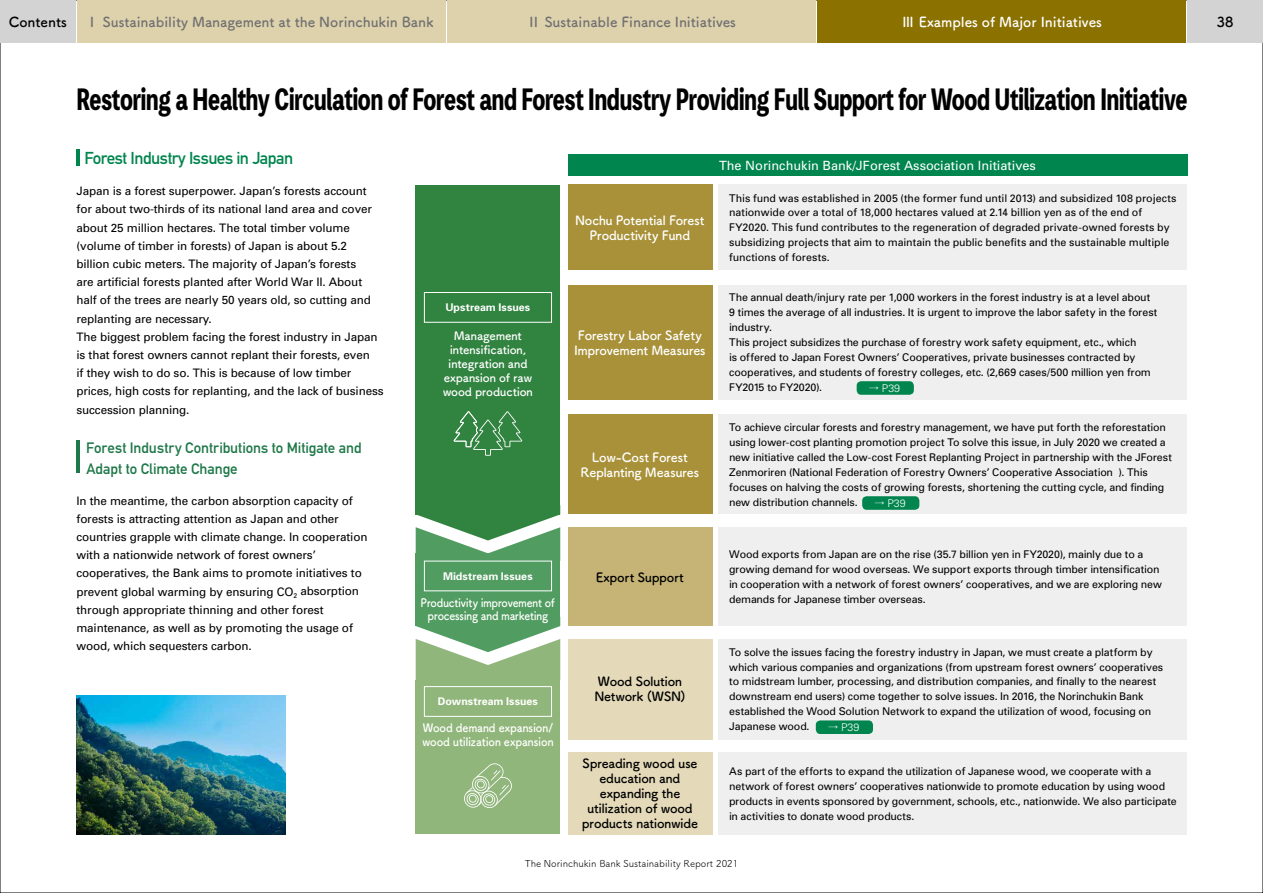
<style>
.page{position:relative;width:1263px;height:893px;background:#fff}
.page>*{position:absolute;margin:0;border:0;box-sizing:border-box;transform-origin:0 0}
.t1{font:800 27.6px "Toppan Bunkyu Midashi Gothic Std N";letter-spacing:-.02em;color:#000;scale:.76 1}
.t2{font:700 16.95px "DIN Alternate";letter-spacing:-.03em;color:#00854e}
.t3{font:700 14.85px/21.3px "DIN Alternate";letter-spacing:-.005em;color:#1f7849}
.t4{font:13.8px "Tsuku A Rd Gothic Std B";color:#727171}
.t5{font:13.8px "Tsuku A Rd Gothic Std B";color:#fff}
.t6{font:13.8px "Tsuku A Rd Gothic Std B";color:#000}
.t7{font:12.75px/14.9px "Tsuku A Rd Gothic Std B";letter-spacing:-.02em;color:#000;text-align:center}
.t8{font:12.75px/14.9px "Tsuku A Rd Gothic Std B";letter-spacing:-.02em;color:#fff;text-align:center}
.t9{font:12.75px "Univers";color:#fff}
.t10{font:11.7px/18.1px "Univers";letter-spacing:-.01em;color:#000}
.t11{font:11.7px/13.8px "Tsuku A Rd Gothic Std B";letter-spacing:-.02em;color:#fff;text-align:center}
.t12{font:11.7px/12.8px "Tsuku A Rd Gothic Std B";letter-spacing:-.02em;color:#fff;text-align:center;scale:.92 1}
.t13{font:11.7px/13.8px "Tsuku A Rd Gothic Std B";letter-spacing:-.02em;color:#fff;scale:.95 1}
.t14{font:10.65px/14.9px "Univers";letter-spacing:-.01em;color:#000}
.t15{font:700 10.65px "Univers";letter-spacing:.005em;color:#fff}
.t16{font:300 10.65px "Univers";color:#fff}
.t17{font:9.6px "Tsuku A Rd Gothic Std R";color:#000}
.s1{font-family:"Yu Go";font-weight:500}
</style>
<div class="page">
<div style="left:77px;top:0;width:369px;height:43px;background:#ded2ad"></div>
<div style="left:447px;top:0;width:369px;height:43px;background:#ded2ad"></div>
<div style="left:1187px;top:0;width:76px;height:43px;background:#d3d3d4"></div>
<div style="left:0;top:0;width:76px;height:43px;background:#d3d3d4"></div>
<div style="left:568px;top:185px;width:144px;height:85px;background:#a89138"></div>
<div style="left:416px;top:185px;width:144px;height:329px;background:#318340"></div>
<div style="left:416px;top:553px;width:144px;height:73px;background:#519c60"></div>
<div style="left:416px;top:680px;width:144px;height:154px;background:#91b67b"></div>
<div style="left:568px;top:285px;width:144px;height:115px;background:#a89138"></div>
<div style="left:568px;top:527px;width:144px;height:99px;background:#c6b477"></div>
<div style="left:568px;top:752px;width:144px;height:83px;background:#e4daba"></div>
<div style="left:568px;top:639px;width:144px;height:100px;background:#e4daba"></div>
<div style="left:568px;top:414px;width:144px;height:100px;background:#a89138"></div>
<div style="left:719px;top:185px;width:468px;height:85px;background:#efefef"></div>
<div style="left:719px;top:285px;width:468px;height:115px;background:#efefef"></div>
<div style="left:719px;top:527px;width:468px;height:99px;background:#efefef"></div>
<div style="left:719px;top:752px;width:468px;height:83px;background:#efefef"></div>
<div style="left:719px;top:639px;width:468px;height:100px;background:#efefef"></div>
<div style="left:719px;top:414px;width:468px;height:100px;background:#efefef"></div>
<div style="left:568px;top:154px;width:619px;height:22px;background:#00854e"></div>
<div style="left:424px;top:292px;width:128px;height:30px;border:1px solid #fff"></div>
<div style="left:424px;top:686px;width:128px;height:31px;border:1px solid #fff"></div>
<svg style="left:416px;top:626px;width:144px;height:54px"></svg>
<svg style="left:416px;top:514px;width:144px;height:47px"></svg>
<svg style="left:464px;top:763px;width:48px;height:45px"></svg>
<svg style="left:454px;top:411px;width:68px;height:45px"></svg>
<hr style="left:76px;top:150px;width:3px;height:16px;background:#00854e">
<img style="left:77px;top:695px;width:209px;height:139px">
<div style="left:816px;top:720px;width:57px;height:14px;background:#00854e;border-radius:4px"></div>
<div style="left:857px;top:381px;width:57px;height:14px;background:#00854e;border-radius:4px"></div>
<div style="left:862px;top:496px;width:57px;height:14px;background:#00854e;border-radius:4px"></div>
<div style="left:817px;top:0;width:368px;height:43px;background:#8b7100"></div>
<hr style="left:77px;top:440px;width:3px;height:33px;background:#1f7849">
<p class="t6" style="left:9px;top:11px;width:60px">Contents</p>
<p class="t4" style="left:85px;top:11px;width:350px">Ⅰ Sustainability Management at the Norinchukin Bank</p>
<p class="t4" style="left:527px;top:11px;width:211px">Ⅱ Sustainable Finance Initiatives</p>
<p class="t6" style="left:1217px;top:11px;width:18px">38</p>
<p class="t5" style="left:901px;top:11px;width:202px">Ⅲ Examples of Major Initiatives</p>
<h1 class="t1" style="left:76px;top:79px;width:1464px">Restoring a Healthy Circulation of Forest and Forest Industry Providing Full Support for Wood Utilization Initiative</h1>
<h2 class="t2" style="left:85px;top:145px;width:210px">Forest Industry Issues in Japan</h2>
<p class="t10" style="left:76px;top:182px;width:309px">Japan is a forest superpower. Japan’s forests account for about two-thirds of its national land area and cover about 25 million hectares. The total timber volume (volume of timber in forests) of Japan is about 5.2<br>billion cubic meters. The majority of Japan’s forests<br>are artificial forests planted after World War II. About half of the trees are nearly 50 years old, so cutting and replanting are necessary.<br>The biggest problem facing the forest industry in Japan is that forest owners cannot replant their forests, even<br>if they wish to do so. This is because of low timber prices, high costs for replanting, and the lack of business succession planning.</p>
<h3 class="t3" style="left:86px;top:436px;width:277px">Forest Industry Contributions to Mitigate and<br>Adapt to Climate Change</h3>
<p class="t10" style="left:76px;top:491px;width:293px">In the meantime, the carbon absorption capacity of forests is attracting attention as Japan and other countries grapple with climate change. In cooperation with a nationwide network of forest owners’ cooperatives, the Bank aims to promote initiatives to prevent global warming by ensuring CO<sub>2</sub> absorption through appropriate thinning and other forest maintenance, as well as by promoting the usage of wood, which sequesters carbon.</p>
<p class="t15" style="left:445px;top:301px;width:86px">Upstream Issues</p>
<p class="t11" style="left:443px;top:328px;width:91px">Management intensification, integration and expansion of raw wood production</p>
<p class="t15" style="left:443px;top:569px;width:91px">Midstream Issues</p>
<p class="t12" style="left:421px;top:595px;width:148px">Productivity improvement of processing and marketing</p>
<p class="t15" style="left:438px;top:695px;width:102px">Downstream Issues</p>
<p class="t13" style="left:422px;top:720px;width:140px">Wood demand expansion/ wood utilization expansion</p>
<p class="t8" style="left:575px;top:212px;width:131px">Nochu Potential Forest<br>Productivity Fund</p>
<p class="t8" style="left:574px;top:327px;width:133px;text-align:left">Forestry Labor Safety<br>Improvement Measures</p>
<p class="t8" style="left:581px;top:449px;width:120px">Low-Cost Forest<br>Replanting Measures</p>
<p class="t9" style="left:719px;top:157px;width:318px">The Norinchukin Bank/JForest Association Initiatives</p>
<p class="t14" style="left:729px;top:190px;width:449px">This fund was established in 2005 (the former fund until 2013) and subsidized 108 projects nationwide over a total of 18,000 hectares valued at 2.14 billion yen as of the end of FY2020. This fund contributes to the regeneration of degraded private-owned forests by subsidizing projects that aim to maintain the public benefits and the sustainable multiple functions of forests.</p>
<p class="t14" style="left:729px;top:290px;width:430px">The annual death/injury rate per 1,000 workers in the forest industry is at a level about 9 times the average of all industries. It is urgent to improve the labor safety in the forest industry.<br>This project subsidizes the purchase of forestry work safety equipment, etc., which<br>is offered to Japan Forest Owners’ Cooperatives, private businesses contracted by cooperatives, and students of forestry colleges, etc. (2,669 cases/500 million yen from FY2015 to FY2020).</p>
<p class="t16" style="left:869px;top:382px;width:33px"><span class="s1">→</span> P39</p>
<p class="t14" style="left:729px;top:420px;width:444px">To achieve circular forests and forestry management, we have put forth the reforestation using lower-cost planting promotion project To solve this issue, in July 2020 we created a new initiative called the Low-cost Forest Replanting Project in partnership with the JForest Zenmoriren (National Federation of Forestry Owners’ Cooperative Association ). This focuses on halving the costs of growing forests, shortening the cutting cycle, and finding new distribution channels.</p>
<p class="t16" style="left:874px;top:497px;width:33px"><span class="s1">→</span> P39</p>
<p class="t7" style="left:596px;top:568px;width:90px">Export Support</p>
<p class="t7" style="left:594px;top:673px;width:93px;text-align:left">Wood Solution<br>Network (WSN)</p>
<p class="t7" style="left:582px;top:755px;width:118px">Spreading wood use education and expanding the utilization of wood products nationwide</p>
<p class="t14" style="left:729px;top:547px;width:434px">Wood exports from Japan are on the rise (35.7 billion yen in FY2020), mainly due to a growing demand for wood overseas. We support exports through timber intensification in cooperation with a network of forest owners’ cooperatives, and we are exploring new demands for Japanese timber overseas.</p>
<p class="t14" style="left:729px;top:644px;width:436px">To solve the issues facing the forestry industry in Japan, we must create a platform by which various companies and organizations (from upstream forest owners’ cooperatives to midstream lumber, processing, and distribution companies, and finally to the nearest downstream end users) come together to solve issues. In 2016, the Norinchukin Bank established the Wood Solution Network to expand the utilization of wood, focusing on Japanese wood.</p>
<p class="t16" style="left:828px;top:721px;width:33px"><span class="s1">→</span> P39</p>
<p class="t14" style="left:729px;top:763px;width:449px">As part of the efforts to expand the utilization of Japanese wood, we cooperate with a network of forest owners’ cooperatives nationwide to promote education by using wood products in events sponsored by government, schools, etc., nationwide. We also participate in activities to donate wood products.</p>
<p class="t17" style="left:525px;top:856px;width:215px">The Norinchukin Bank Sustainability Report 2021</p>
</div>
